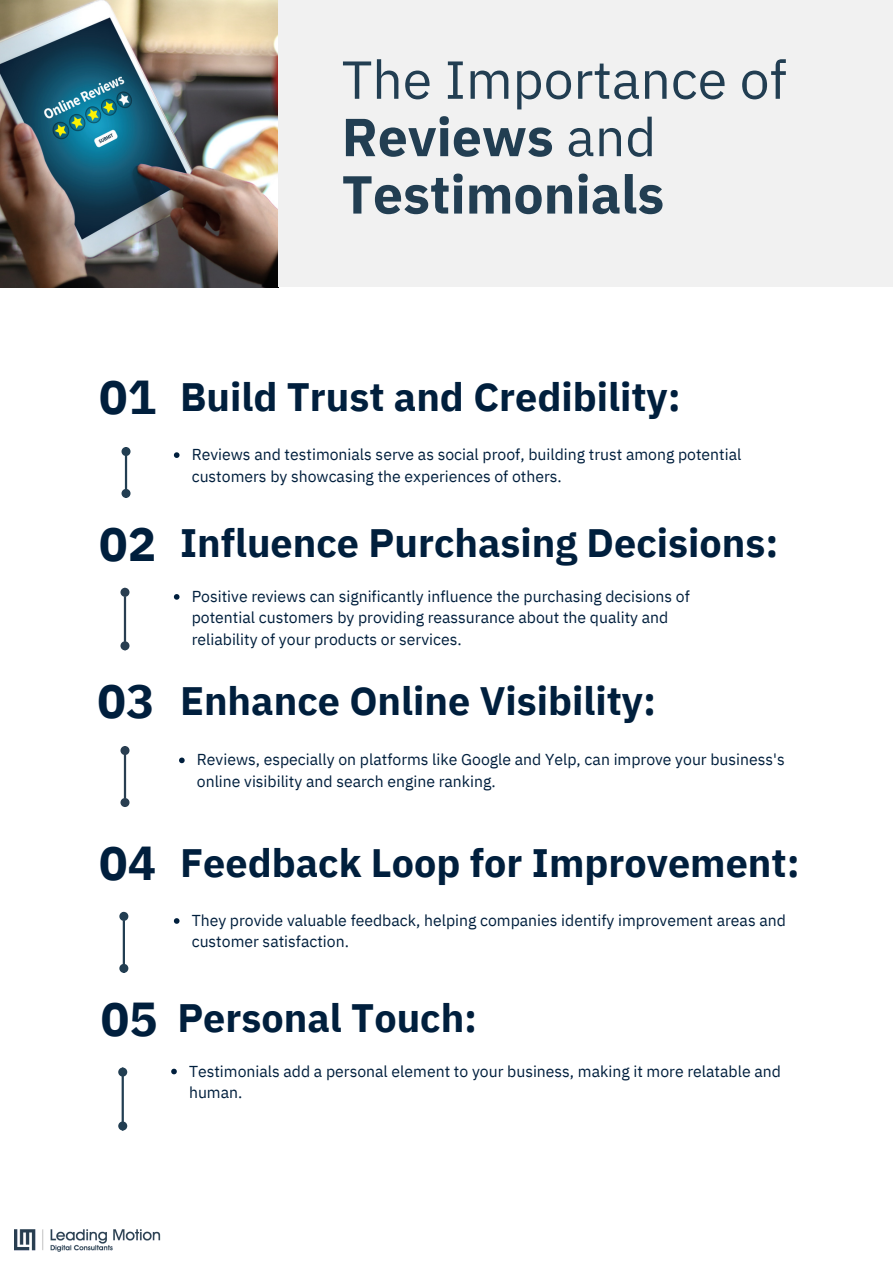
<style>
.page{position:relative;width:893px;height:1264px;background:#fff}
.page>*{position:absolute;margin:0;border:0;box-sizing:border-box;transform-origin:0 0}
.t1{font:700 53.4px/57.3px "IBM Plex Sans";color:#223e52}
.t2{font:700 47.55px "IBM Plex Sans";color:#001f3d}
.t3{font:700 39.6px "IBM Plex Sans";color:#001f3d}
.t4{font:15.75px/21.3px "IBM Plex Sans";color:#001f3d}
.s1{font-weight:400}
</style>
<div class="page">
<hr style="left:125px;top:455px;width:2px;height:34px;background:#223e52">
<div style="left:123px;top:448px;width:6px;height:7px;background:#223e52;border-radius:50%"></div>
<div style="left:121px;top:447px;width:9px;height:9px;border:2px solid #223e52;border-radius:50%"></div>
<div style="left:123px;top:490px;width:6px;height:7px;background:#223e52;border-radius:50%"></div>
<div style="left:121px;top:489px;width:9px;height:9px;border:2px solid #223e52;border-radius:50%"></div>
<hr style="left:124px;top:596px;width:2px;height:46px;background:#293e51">
<div style="left:120px;top:588px;width:9px;height:9px;border:2px solid #293e51;border-radius:50%"></div>
<div style="left:122px;top:642px;width:6px;height:7px;background:#293e51;border-radius:50%"></div>
<div style="left:120px;top:641px;width:9px;height:9px;border:2px solid #293e51;border-radius:50%"></div>
<hr style="left:124px;top:754px;width:2px;height:44px;background:#293e51">
<div style="left:122px;top:747px;width:6px;height:7px;background:#293e51;border-radius:50%"></div>
<div style="left:120px;top:746px;width:9px;height:9px;border:2px solid #293e51;border-radius:50%"></div>
<div style="left:122px;top:799px;width:6px;height:7px;background:#293e51;border-radius:50%"></div>
<div style="left:120px;top:798px;width:9px;height:9px;border:2px solid #293e51;border-radius:50%"></div>
<img style="left:0;top:0;width:278px;height:287px">
<div style="left:278px;top:0;width:614px;height:286px;background:#f1f1f1"></div>
<img style="left:15px;top:1229px;width:145px;height:22px">
<svg style="left:174px;top:452px;width:5px;height:6px"></svg>
<svg style="left:174px;top:594px;width:5px;height:5px"></svg>
<svg style="left:179px;top:757px;width:6px;height:6px"></svg>
<hr style="left:123px;top:920px;width:2px;height:44px;background:#223e52">
<div style="left:120px;top:913px;width:7px;height:6px;background:#223e52;border-radius:50%"></div>
<div style="left:119px;top:911px;width:9px;height:9px;border:2px solid #223e52;border-radius:50%"></div>
<div style="left:120px;top:965px;width:7px;height:6px;background:#223e52;border-radius:50%"></div>
<div style="left:119px;top:963px;width:9px;height:9px;border:2px solid #223e52;border-radius:50%"></div>
<svg style="left:174px;top:918px;width:5px;height:5px"></svg>
<hr style="left:122px;top:1075px;width:2px;height:46px;background:#223e52">
<div style="left:119px;top:1068px;width:7px;height:7px;background:#223e52;border-radius:50%"></div>
<div style="left:118px;top:1067px;width:9px;height:9px;border:2px solid #223e52;border-radius:50%"></div>
<div style="left:119px;top:1122px;width:7px;height:7px;background:#223e52;border-radius:50%"></div>
<div style="left:118px;top:1121px;width:9px;height:9px;border:2px solid #223e52;border-radius:50%"></div>
<svg style="left:171px;top:1068px;width:6px;height:6px"></svg>
<p class="t1" style="left:342px;top:50px;width:446px"><span class="s1">The Importance of<br></span>Reviews <span class="s1">and<br></span>Testimonials</p>
<p class="t2" style="left:99px;top:365px;width:58px">01</p>
<h1 class="t2" style="left:99px;top:512px;width:58px">02</h1>
<h2 class="t2" style="left:98px;top:669px;width:58px">03</h2>
<p class="t3" style="left:180px;top:370px;width:502px">Build Trust and Credibility:</p>
<p class="t4" style="left:192px;top:443px;width:551px">Reviews and testimonials serve as social proof, building trust among potential customers by showcasing the experiences of others.</p>
<h2 class="t3" style="left:180px;top:516px;width:599px">Influence Purchasing Decisions:</h2>
<p class="t4" style="left:192px;top:585px;width:499px">Positive reviews can significantly influence the purchasing decisions of potential customers by providing reassurance about the quality and reliability of your products or services.</p>
<p class="t3" style="left:180px;top:674px;width:477px">Enhance Online Visibility:</p>
<h2 class="t4" style="left:197px;top:749px;width:589px">Reviews, especially on platforms like Google and Yelp, can improve your business's online visibility and search engine ranking.</h2>
<p class="t2" style="left:99px;top:831px;width:58px">04</p>
<h2 class="t3" style="left:180px;top:836px;width:621px">Feedback Loop for Improvement:</h2>
<p class="t4" style="left:192px;top:909px;width:595px">They provide valuable feedback, helping companies identify improvement areas and customer satisfaction.</p>
<p class="t2" style="left:101px;top:986px;width:58px">05</p>
<h2 class="t3" style="left:177px;top:991px;width:301px">Personal Touch:</h2>
<p class="t4" style="left:189px;top:1060px;width:593px">Testimonials add a personal element to your business, making it more relatable and human.</p>
</div>
